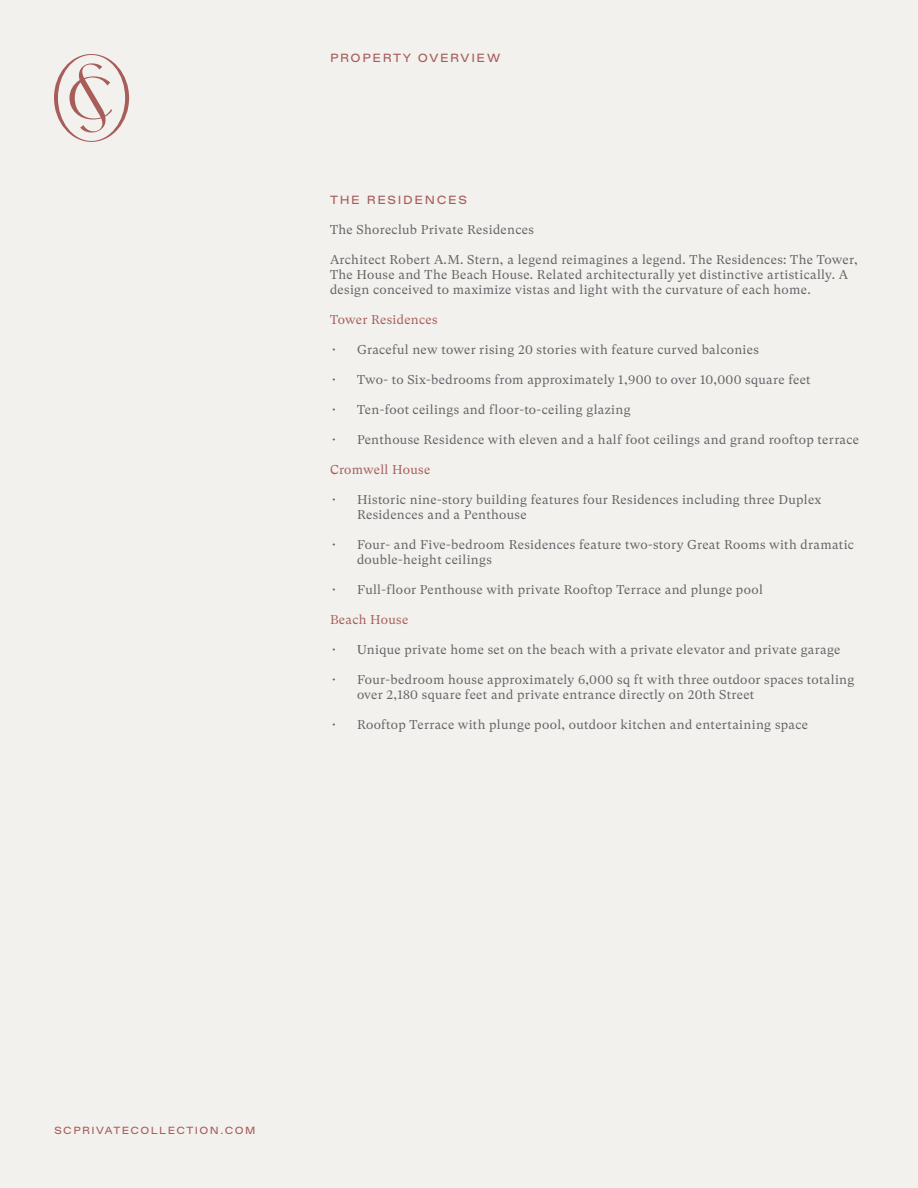
<style>
.page{position:relative;width:918px;height:1188px;background:#f2f1ee}
.page>*{position:absolute;margin:0;border:0;box-sizing:border-box;transform-origin:0 0}
.Headlines{font:12.75px/15px "GT Super Text";letter-spacing:.025em;color:#636366}
.Headlines-2{font:12.75px "GT Super Text";letter-spacing:.025em;color:#a75d5a}
.Fact_Sheet_Headline{font:500 12px "Gubestile";letter-spacing:.14em;color:#a75d5a}
.Headlines-3{font:500 12px "Gubestile";letter-spacing:.14em;color:#a75d5a}
.t1{font:500 10.5px "Gubestile";letter-spacing:.135em;color:#a75d5a}
</style>
<div class="page">
<svg style="left:54px;top:54px;width:75px;height:88px"></svg>
<p class="Fact_Sheet_Headline" style="left:330px;top:51px;width:172px">PROPERTY OVERVIEW</p>
<p class="Headlines-3" style="left:330px;top:192px;width:139px">THE RESIDENCES</p>
<p class="Headlines" style="left:330px;top:222px;width:205px">The Shoreclub Private Residences</p>
<p class="Headlines" style="left:330px;top:252px;width:529px">Architect Robert A.M. Stern, a legend reimagines a legend. The Residences: The Tower,<br>The House and The Beach House. Related architecturally yet distinctive artistically. A design conceived to maximize vistas and light with the curvature of each home.</p>
<p class="Headlines-2" style="left:330px;top:312px;width:109px">Tower Residences</p>
<p class="Headlines" style="left:330px;top:342px;width:431px">• Graceful new tower rising 20 stories with feature curved balconies</p>
<p class="Headlines" style="left:330px;top:372px;width:482px">• Two- to Six-bedrooms from approximately 1,900 to over 10,000 square feet</p>
<p class="Headlines" style="left:330px;top:402px;width:302px">• Ten-foot ceilings and floor-to-ceiling glazing</p>
<p class="Headlines" style="left:330px;top:432px;width:531px">• Penthouse Residence with eleven and a half foot ceilings and grand rooftop terrace</p>
<p class="Headlines-2" style="left:330px;top:462px;width:102px">Cromwell House</p>
<p class="Headlines" style="left:357px;top:492px;width:466px;text-indent:-27px">• Historic nine-story building features four Residences including three Duplex<br>Residences and a Penthouse</p>
<p class="Headlines" style="left:357px;top:537px;width:499px;text-indent:-27px">• Four- and Five-bedroom Residences feature two-story Great Rooms with dramatic double-height ceilings</p>
<p class="Headlines" style="left:330px;top:582px;width:434px">• Full-floor Penthouse with private Rooftop Terrace and plunge pool</p>
<p class="Headlines-2" style="left:330px;top:612px;width:80px">Beach House</p>
<p class="Headlines" style="left:330px;top:642px;width:512px">• Unique private home set on the beach with a private elevator and private garage</p>
<p class="Headlines" style="left:357px;top:672px;width:499px;text-indent:-27px">• Four-bedroom house approximately 6,000 sq ft with three outdoor spaces totaling over 2,180 square feet and private entrance directly on 20th Street</p>
<p class="Headlines" style="left:330px;top:717px;width:480px">• Rooftop Terrace with plunge pool, outdoor kitchen and entertaining space</p>
<p class="t1" style="left:54px;top:1124px;width:203px">SCPRIVATECOLLECTION.COM</p>
</div>
